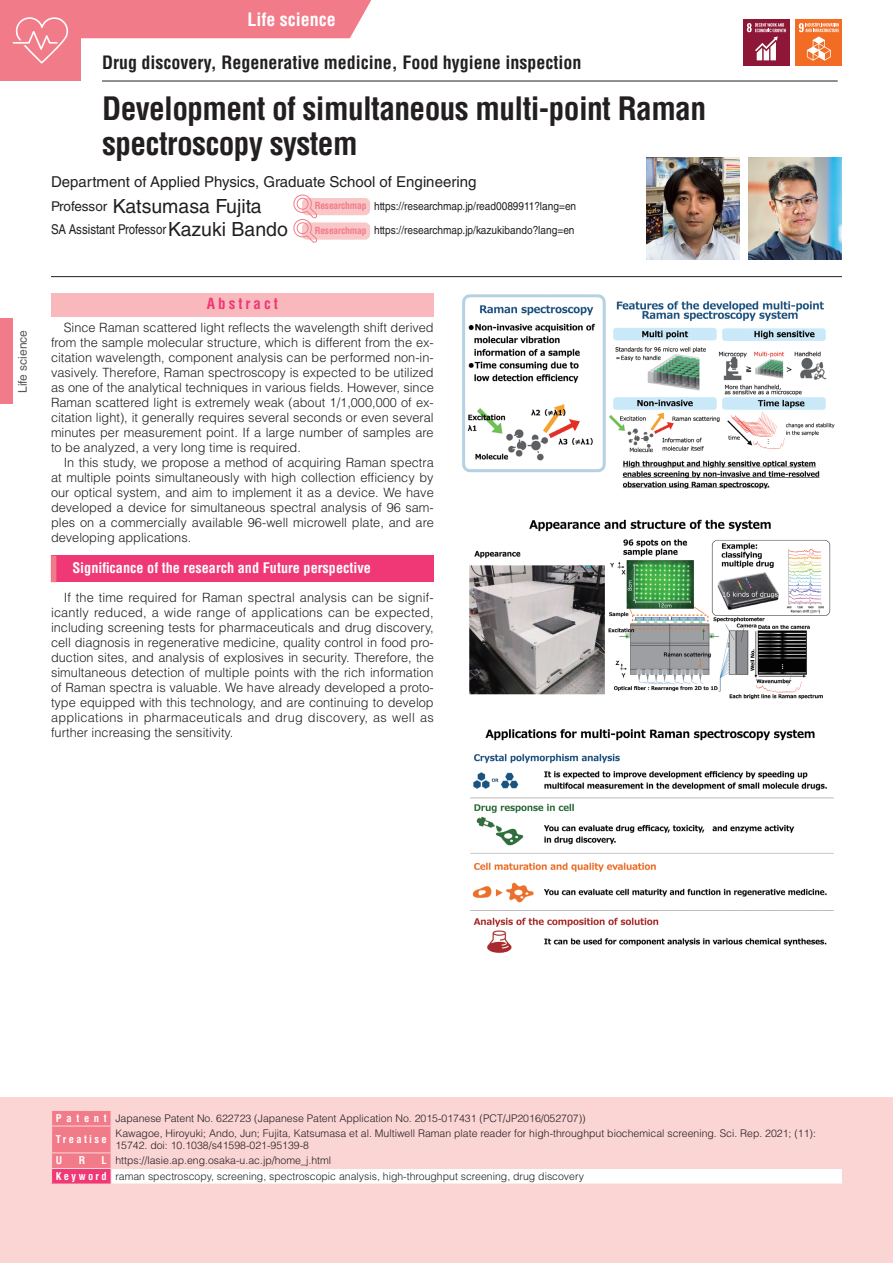
<style>
.page{position:relative;width:893px;height:1263px;background:#fff}
.page>*{position:absolute;margin:0;border:0;box-sizing:border-box;transform-origin:0 0}
.t1{font:700 condensed 31.5px/34.5px "Helvetica LT Std";letter-spacing:-.02em;color:#231f20}
.t2{font:19.5px "Helvetica LT Std";color:#231f20}
.t3{font:700 condensed 18px "Helvetica LT Std";color:#231f20}
.t4{font:700 condensed 18px "Helvetica LT Std";color:#fff}
.t5{font:15px "Helvetica LT Std";color:#231f20}
.t6{font:700 condensed 15px "Helvetica LT Std";letter-spacing:.2em;color:#ef3875}
.t7{font:700 condensed 14.25px "Helvetica LT Std";color:#fff}
.t8{font:13.5px "Helvetica LT Std";color:#231f20;scale:.85 1}
.t9{font:300 12.75px/15px "Helvetica LT Std";color:#231f20;text-align:justify}
.t10{font:12px "Helvetica LT Std";color:#57585a}
.t11{font:11.25px/24.5px "Helvetica LT Std";color:#231f20;scale:.9 1}
.t12{font:300 10.5px/21.3px "Helvetica LT Std";color:#231f20}
.t13{font:700 condensed 10.5px "Helvetica LT Std";color:#fff}
.t14{font:700 condensed 9.6px "Helvetica LT Std";letter-spacing:-.02em;color:#f27b89}
.s1{font-size:13.5px}
.s2{font-size:19.5px}
.s3{font-family:"Gothic MB101 Pr 6 De";font-stretch:normal;font-size:26.55px;color:#f27b89}
.s4{font-weight:700;font-stretch:condensed;color:#fff}
</style>
<div class="page">
<div style="left:0;top:1097px;width:893px;height:166px;background:#fbd4d4"></div>
<div style="left:0;top:0;width:81px;height:81px;background:#f27b89"></div>
<hr style="left:892px;top:0;width:1px;height:81px;background:#f27b89">
<div style="left:81px;top:0;width:291px;height:38px;background:#f27b89"></div>
<svg style="left:13px;top:17px;width:56px;height:47px"></svg>
<hr style="left:102px;top:81px;width:736px;height:1px;background:#231f20">
<div style="left:51px;top:293px;width:383px;height:23px;background:#f9b9bc"></div>
<div style="left:51px;top:556px;width:383px;height:26px;background:#ef3875"></div>
<hr style="left:51px;top:276px;width:791px;height:1px;background:#231f20">
<div style="left:111px;top:1168px;width:731px;height:16px;background:#fff"></div>
<hr style="left:112px;top:1168px;width:731px;height:1px;background:#fbd4d4">
<hr style="left:112px;top:1183px;width:731px;height:1px;background:#fbd4d4">
<svg style="left:51px;top:1111px;width:61px;height:72px;background:#f2758b"></svg>
<hr style="left:51px;top:1183px;width:61px;height:1px;background:#fbd4d4">
<div style="left:743px;top:19px;width:47px;height:47px;background:#8e1737"></div>
<svg style="left:747px;top:23px;width:39px;height:37px"></svg>
<div style="left:795px;top:19px;width:47px;height:47px;background:#f36c24"></div>
<svg style="left:799px;top:23px;width:40px;height:38px"></svg>
<div style="left:302px;top:198px;width:68px;height:17px;background:#f9c7c7;border-radius:5px"></div>
<div style="left:302px;top:222px;width:68px;height:18px;background:#f9c7c7;border-radius:5px"></div>
<svg style="left:293px;top:194px;width:25px;height:49px"></svg>
<img style="left:646px;top:157px;width:94px;height:102px">
<img style="left:748px;top:157px;width:94px;height:102px">
<img style="left:462px;top:294px;width:373px;height:195px">
<img style="left:469px;top:519px;width:362px;height:181px">
<img style="left:470px;top:729px;width:364px;height:224px">
<div style="left:0;top:319px;width:13px;height:85px;background:#f27b89"></div>
<h3 class="t4" style="left:247px;top:8px;width:90px">Life science</h3>
<p class="t3" style="left:102px;top:51px;width:481px">Drug discovery, Regenerative medicine, Food hygiene inspection</p>
<p class="t1" style="left:102px;top:91px;width:606px">Development of simultaneous multi-point Raman spectroscopy system</p>
<p class="t5" style="left:51px;top:173px;width:427px">Department of Applied Physics, Graduate School of Engineering</p>
<p class="t2" style="left:51px;top:194px;width:212px"><span class="s1">Professor</span> Katsumasa Fujita</p>
<p class="t8" style="left:51px;top:221px;width:280px">SA Assistant Professor <span class="s2">Kazuki Bando</span></p>
<p class="t11" style="left:374px;top:193px;width:226px">https://researchmap.jp/read0089911?lang=en https://researchmap.jp/kazukibando?lang=en</p>
<p class="t14" style="left:315px;top:200px;width:53px">Researchmap</p>
<p class="t14" style="left:315px;top:224px;width:53px">Researchmap</p>
<p class="t10" style="left:16px;top:393px;width:64px;rotate:-90deg">Life science</p>
<p class="t6" style="left:207px;top:295px;width:72px">Abstract</p>
<p class="t9" style="left:64px;top:320px;width:371px">Since Raman scattered light reflects the wavelength shift derived</p>
<p class="t9" style="left:51px;top:335px;width:384px">from the sample molecular structure, which is different from the ex-</p>
<p class="t9" style="left:51px;top:350px;width:384px">citation wavelength, component analysis can be performed non-in-</p>
<p class="t9" style="left:51px;top:365px;width:384px">vasively. Therefore, Raman spectroscopy is expected to be utilized</p>
<p class="t9" style="left:51px;top:380px;width:384px">as one of the analytical techniques in various fields. However, since</p>
<p class="t9" style="left:51px;top:395px;width:384px">Raman scattered light is extremely weak (about 1/1,000,000 of ex-</p>
<p class="t9" style="left:51px;top:410px;width:384px">citation light), it generally requires several seconds or even several</p>
<p class="t9" style="left:51px;top:425px;width:384px">minutes per measurement point. If a large number of samples are</p>
<p class="t9" style="left:51px;top:440px;width:251px">to be analyzed, a very long time is required.</p>
<p class="t9" style="left:64px;top:455px;width:371px">In this study, we propose a method of acquiring Raman spectra</p>
<p class="t9" style="left:51px;top:470px;width:384px">at multiple points simultaneously with high collection efficiency by</p>
<p class="t9" style="left:51px;top:485px;width:384px">our optical system, and aim to implement it as a device. We have</p>
<p class="t9" style="left:51px;top:500px;width:384px">developed a device for simultaneous spectral analysis of 96 sam-</p>
<p class="t9" style="left:51px;top:515px;width:384px">ples on a commercially available 96-well microwell plate, and are</p>
<p class="t9" style="left:51px;top:530px;width:142px">developing applications.</p>
<p class="t7" style="left:51px;top:559px;width:321px"><span class="s3">▍</span> Significance of the research and Future perspective</p>
<p class="t9" style="left:51px;top:590px;width:384px;text-indent:13px">If the time required for Raman spectral analysis can be signif&shy;icantly reduced, a wide range of applications can be expected, including screening tests for pharmaceuticals and drug discovery, cell diagnosis in regenerative medicine, quality control in food pro&shy;duction sites, and analysis of explosives in security. Therefore, the simultaneous detection of multiple points with the rich information of Raman spectra is valuable. We have already developed a proto&shy;type equipped with this technology, and are continuing to develop applications in pharmaceuticals and drug discovery, as well as further increasing the sensitivity.</p>
<p class="t12" style="left:56px;top:1107px;width:531px"><span class="s4">P a t e n t</span> Japanese Patent No. 622723 (Japanese Patent Application No. 2015-017431 (PCT/JP2016/052707))<br><span class="s4">Treatise</span></p>
<p class="t12" style="left:115px;top:1128px;width:702px;line-height:11.2px">Kawagoe, Hiroyuki; Ando, Jun; Fujita, Katsumasa et al. Multiwell Raman plate reader for high-throughput biochemical screening. Sci. Rep. 2021; (11):<br>15742. doi: 10.1038/s41598-021-95139-8</p>
<p class="t13" style="left:56px;top:1154px;width:8px">U</p>
<p class="t13" style="left:79px;top:1154px;width:8px">R</p>
<p class="t12" style="left:56px;top:1152px;width:530px;line-height:15.6px;text-indent:46px"><span class="s4">L</span> https://lasie.ap.eng.osaka-u.ac.jp/home_j.html<br><span class="s4">K e y w o r d</span> raman spectroscopy, screening, spectroscopic analysis, high-throughput screening, drug discovery</p>
</div>
